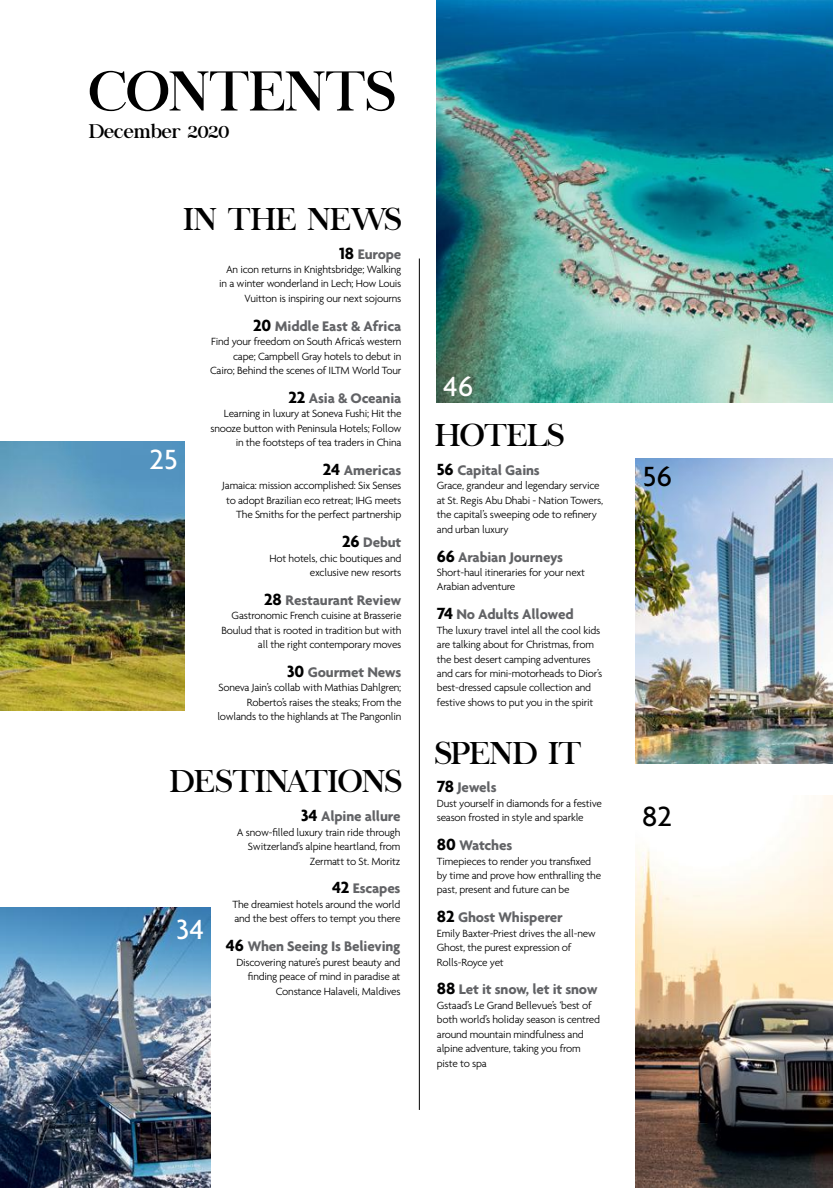
<style>
.page{position:relative;width:833px;height:1188px;background:#fff}
.page>*{position:absolute;margin:0;border:0;box-sizing:border-box;transform-origin:0 0}
.t1{font:55px "Chapaza";letter-spacing:-.005em;color:#000}
.t2{font:31.25px "Chapaza";letter-spacing:-.005em;color:#000}
.t3{font:500 30px "Agenda";color:#fff}
.t4{font:500 30px "Agenda";color:#000}
.t5{font:19.62px "Chapaza";letter-spacing:-.005em;color:#000}
.t6{font:700 15px "Agenda";letter-spacing:-.01em;color:#626366}
.t7{font:300 11.25px/14.4px "Agenda";letter-spacing:-.02em;color:#000;text-align:right}
.s1{font-size:17.5px;color:#000}
</style>
<div class="page">
<img style="left:437px;top:0;width:396px;height:402px">
<hr style="left:419px;top:258px;width:1px;height:851px;background:#000">
<img style="left:636px;top:795px;width:197px;height:392px">
<img style="left:1px;top:907px;width:209px;height:280px">
<img style="left:1px;top:442px;width:183px;height:267px">
<img style="left:636px;top:458px;width:197px;height:305px">
<img style="left:0;top:441px;width:1px;height:177px">
<img style="left:0;top:618px;width:1px;height:569px">
<h1 class="t1" style="left:89px;top:59px;width:308px">CONTENTS</h1>
<h3 class="t5" style="left:89px;top:120px;width:142px">DECEMBER 2020</h3>
<h2 class="t2" style="left:184px;top:200px;width:219px">IN THE NEWS</h2>
<h3 class="t3" style="left:149px;top:441px;width:30px">25</h3>
<h3 class="t6" style="left:339px;top:244px;width:64px"><span class="s1">18</span> Europe</h3>
<p class="t7" style="left:219px;top:262px;width:184px">An icon returns in Knightsbridge; Walking in a winter wonderland in Lech; How Louis<br>Vuitton is inspiring our next sojourns</p>
<h3 class="t6" style="left:253px;top:316px;width:150px"><span class="s1">20</span> Middle East &amp; Africa</h3>
<p class="t7" style="left:210px;top:334px;width:193px">Find your freedom on South Africa’s western cape; Campbell Gray hotels to debut in<br>Cairo; Behind the scenes of ILTM World Tour</p>
<h3 class="t6" style="left:288px;top:389px;width:114px"><span class="s1">22</span> Asia &amp; Oceania</h3>
<p class="t7" style="left:210px;top:406px;width:192px">Learning in luxury at Soneva Fushi; Hit the snooze button with Peninsula Hotels; Follow in the footsteps of tea traders in China</p>
<h3 class="t6" style="left:323px;top:461px;width:80px"><span class="s1">24</span> Americas</h3>
<p class="t7" style="left:222px;top:478px;width:181px">Jamaica: mission accomplished: Six Senses to adopt Brazilian eco retreat; IHG meets<br>The Smiths for the perfect partnership</p>
<h3 class="t6" style="left:342px;top:533px;width:61px"><span class="s1">26</span> Debut</h3>
<p class="t7" style="left:269px;top:550px;width:133px">Hot hotels, chic boutiques and exclusive new resorts</p>
<h3 class="t6" style="left:264px;top:590px;width:139px"><span class="s1">28</span> Restaurant Review</h3>
<p class="t7" style="left:221px;top:608px;width:181px">Gastronomic French cuisine at Brasserie<br>Boulud that is rooted in tradition but with all the right contemporary moves</p>
<h3 class="t6" style="left:287px;top:662px;width:116px"><span class="s1">30</span> Gourmet News</h3>
<p class="t7" style="left:217px;top:680px;width:185px">Soneva Jain’s collab with Mathias Dahlgren;<br>Roberto’s raises the steaks; From the lowlands to the highlands at The Pangonlin</p>
<h2 class="t2" style="left:170px;top:763px;width:234px">DESTINATIONS</h2>
<h3 class="t3" style="left:177px;top:910px;width:29px">34</h3>
<h3 class="t6" style="left:301px;top:807px;width:101px"><span class="s1">34</span> Alpine allure</h3>
<p class="t7" style="left:237px;top:824px;width:165px">A snow-filled luxury train ride through<br>Switzerland’s alpine heartland, from<br>Zermatt to St. Moritz</p>
<h3 class="t6" style="left:332px;top:879px;width:70px"><span class="s1">42</span> Escapes</h3>
<p class="t7" style="left:232px;top:896px;width:169px;text-align:left">The dreamiest hotels around the world and the best offers to tempt you there</p>
<h3 class="t6" style="left:226px;top:936px;width:176px"><span class="s1">46</span> When Seeing Is Believing</h3>
<p class="t7" style="left:236px;top:954px;width:166px">Discovering nature’s purest beauty and finding peace of mind in paradise at<br>Constance Halaveli, Maldives</p>
<h3 class="t3" style="left:443px;top:368px;width:32px">46</h3>
<h2 class="t2" style="left:435px;top:417px;width:131px">HOTELS</h2>
<h3 class="t6" style="left:437px;top:461px;width:104px"><span class="s1">56</span> Capital Gains</h3>
<p class="t7" style="left:437px;top:478px;width:168px;text-align:left">Grace, grandeur and legendary service at St. Regis Abu Dhabi - Nation Towers, the capital’s sweeping ode to refinery and urban luxury</p>
<h3 class="t6" style="left:437px;top:547px;width:128px"><span class="s1">66</span> Arabian Journeys</h3>
<p class="t7" style="left:437px;top:565px;width:150px;text-align:left">Short-haul itineraries for your next<br>Arabian adventure</p>
<h3 class="t6" style="left:437px;top:605px;width:138px"><span class="s1">74</span> No Adults Allowed</h3>
<p class="t7" style="left:437px;top:622px;width:167px;text-align:left">The luxury travel intel all the cool kids are talking about for Christmas, from the best desert camping adventures and cars for mini-motorheads to Dior’s best-dressed capsule collection and festive shows to put you in the spirit</p>
<h2 class="t2" style="left:435px;top:734px;width:148px">SPEND IT</h2>
<h3 class="t6" style="left:437px;top:778px;width:61px"><span class="s1">78</span> Jewels</h3>
<p class="t7" style="left:437px;top:795px;width:167px;text-align:left">Dust yourself in diamonds for a festive season frosted in style and sparkle</p>
<h3 class="t6" style="left:437px;top:835px;width:77px"><span class="s1">80</span> Watches</h3>
<p class="t7" style="left:437px;top:853px;width:166px;text-align:left">Timepieces to render you transfixed by time and prove how enthralling the past, present and future can be</p>
<h3 class="t6" style="left:437px;top:908px;width:128px"><span class="s1">82</span> Ghost Whisperer</h3>
<p class="t7" style="left:437px;top:925px;width:160px;text-align:left">Emily Baxter-Priest drives the all-new<br>Ghost, the purest expression of<br>Rolls-Royce yet</p>
<h3 class="t6" style="left:437px;top:980px;width:162px"><span class="s1">88</span> Let it snow, let it snow</h3>
<p class="t7" style="left:437px;top:997px;width:165px;text-align:left">Gstaad’s Le Grand Bellevue’s ‘best of both world’s holiday season is centred around mountain mindfulness and alpine adventure, taking you from piste to spa</p>
<h3 class="t4" style="left:643px;top:458px;width:31px">56</h3>
<h3 class="t4" style="left:642px;top:798px;width:31px">82</h3>
</div>
